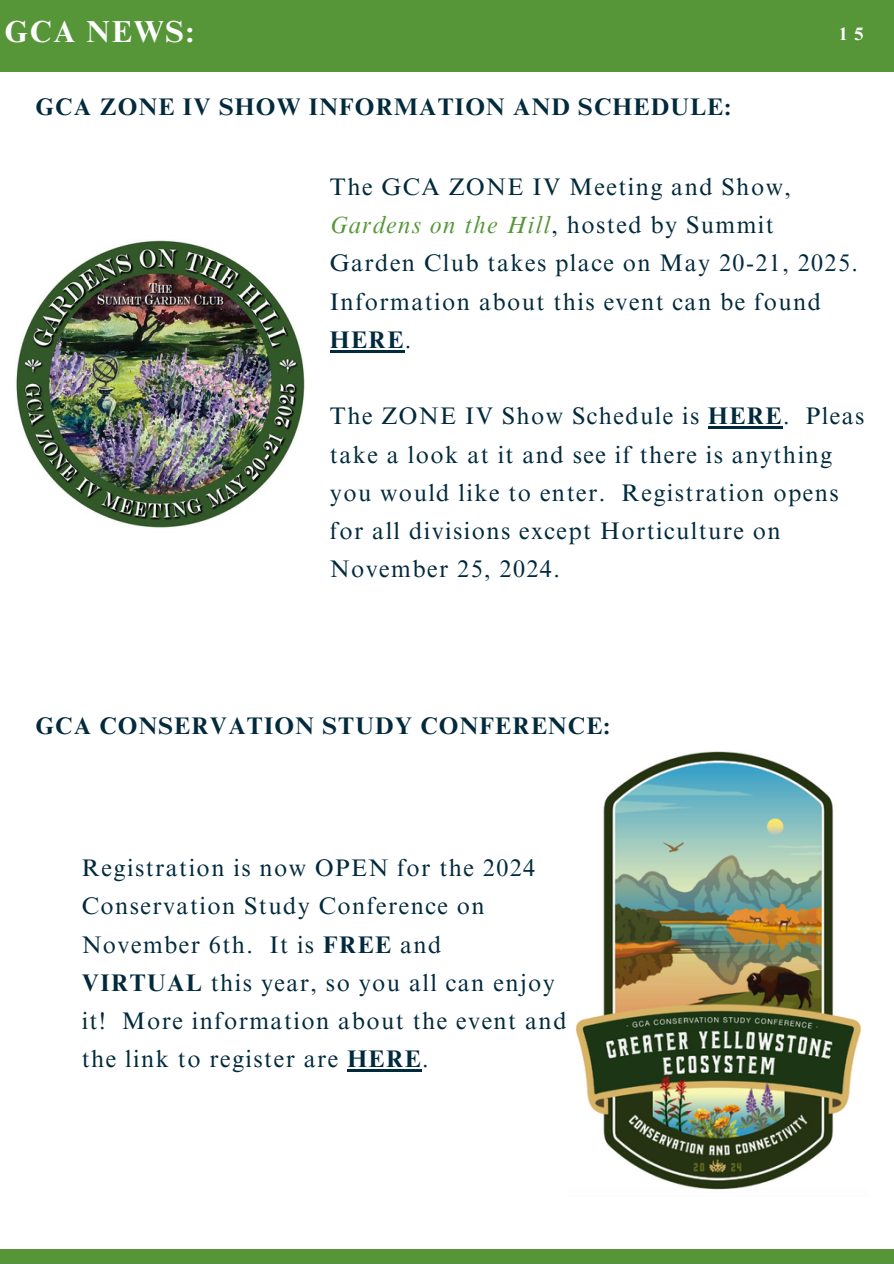
<style>
.page{position:relative;width:894px;height:1264px;background:#fff}
.page>*{position:absolute;margin:0;border:0;box-sizing:border-box;transform-origin:0 0}
.t1{font:700 30.3px "Times NRMT Pro";letter-spacing:.06em;color:#fff}
.t2{font:24px/38.2px "Times NRMT Pro";letter-spacing:.06em;color:#022a3d}
.t3{font:700 24px "Times NRMT Pro";letter-spacing:.05em;color:#022a3d}
.t4{font:700 18px "Times NRMT Pro";color:#fff}
.s1{font-style:italic;color:#569639}
.s2{font-weight:700}
</style>
<div class="page">
<div style="left:0;top:0;width:893px;height:71px;background:#569639"></div>
<div style="left:0;top:1249px;width:893px;height:14px;background:#569639"></div>
<img style="left:576px;top:751px;width:285px;height:439px">
<img style="left:16px;top:240px;width:289px;height:288px">
<hr style="left:330px;top:350px;width:74px;height:2px;background:#022a3d">
<hr style="left:708px;top:426px;width:74px;height:3px;background:#022a3d">
<hr style="left:347px;top:1069px;width:75px;height:2px;background:#022a3d">
<h1 class="t1" style="left:4px;top:20px;width:191px">GCA NEWS:</h1>
<p class="t3" style="left:36px;top:97px;width:696px">GCA ZONE IV SHOW INFORMATION AND SCHEDULE:</p>
<p class="t4" style="left:838px;top:27px;width:26px">1 5</p>
<p class="t2" style="left:330px;top:170px;width:529px">The GCA ZONE IV Meeting and Show,<br><span class="s1">Gardens on the Hill</span>, hosted by Summit<br>Garden Club takes place on May 20-21, 2025.<br>Information about this event can be found<br><span class="s2">HERE</span>.</p>
<p class="t2" style="left:330px;top:400px;width:536px">The ZONE IV Show Schedule is <span class="s2">HERE</span>. Pleas take a look at it and see if there is anything you would like to enter. Registration opens for all divisions except Horticulture on November 25, 2024.</p>
<h2 class="t3" style="left:36px;top:716px;width:576px">GCA CONSERVATION STUDY CONFERENCE:</h2>
<p class="t2" style="left:82px;top:851px;width:486px">Registration is now OPEN for the 2024<br>Conservation Study Conference on November 6th. It is <span class="s2">FREE</span> and <span class="s2">VIRTUAL</span> this year, so you all can enjoy it! More information about the event and the link to register are <span class="s2">HERE</span>.</p>
</div>
